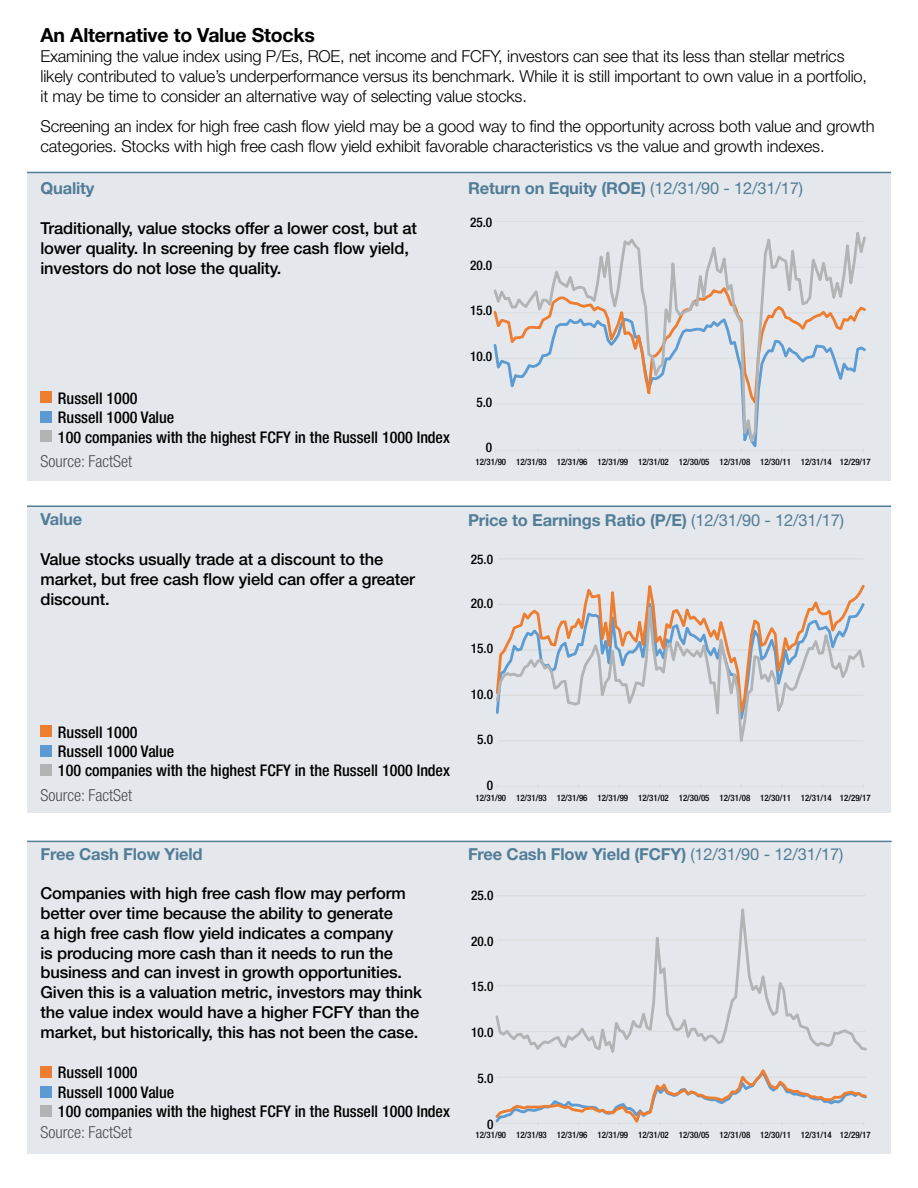
<style>
.page{position:relative;width:918px;height:1188px;background:#fff}
.page>*{position:absolute;margin:0;border:0;box-sizing:border-box;transform-origin:0 0}
.t1{font:700 19.5px "Helvetica Neue";letter-spacing:-.01em;color:#000}
.t2{font:500 16.5px/19.8px "Helvetica Neue";letter-spacing:-.01em;color:#000}
.t3{font:300 16.5px/19.8px "Helvetica Neue";letter-spacing:-.01em;color:#000}
.t4{font:700 16.5px "Helvetica Neue";letter-spacing:-.01em;color:#527d97}
.t5{font:300 condensed 16.5px "Helvetica Neue";color:#4d4d4f}
.t6{font:500 condensed 16.05px/19.4px "Helvetica Neue";color:#000}
.t7{font:500 condensed 13.35px "Helvetica Neue";color:#000}
.t8{font:500 condensed 8.85px "Helvetica Neue";color:#000}
.s1{font-weight:400}
</style>
<div class="page">
<div style="left:27px;top:507px;width:864px;height:305px;background:#e4e8ed"></div>
<div style="left:27px;top:173px;width:864px;height:308px;background:#e4e8ed"></div>
<div style="left:27px;top:842px;width:864px;height:311px;background:#e4e8ed"></div>
<hr style="left:27px;top:172px;width:864px;height:1px;background:#527d97">
<hr style="left:27px;top:506px;width:864px;height:1px;background:#527d97">
<hr style="left:27px;top:841px;width:865px;height:1px;background:#527d97">
<div style="left:40px;top:392px;width:12px;height:11px;background:#ed7d30"></div>
<div style="left:40px;top:412px;width:12px;height:11px;background:#5c9ad3"></div>
<div style="left:40px;top:431px;width:12px;height:11px;background:#b1b3b5"></div>
<div style="left:40px;top:1066px;width:12px;height:11px;background:#ed7d30"></div>
<div style="left:40px;top:1086px;width:12px;height:11px;background:#5c9ad3"></div>
<div style="left:40px;top:1105px;width:12px;height:11px;background:#b1b3b5"></div>
<svg style="left:493px;top:221px;width:373px;height:230px"></svg>
<hr style="left:497px;top:786px;width:366px;height:1px;background:#dcddde">
<svg style="left:497px;top:558px;width:366px;height:1px"></svg>
<svg style="left:495px;top:584px;width:370px;height:158px"></svg>
<svg style="left:495px;top:895px;width:372px;height:158px"></svg>
<svg style="left:495px;top:1069px;width:372px;height:56px"></svg>
<div style="left:40px;top:726px;width:12px;height:11px;background:#ed7d30"></div>
<div style="left:40px;top:746px;width:12px;height:11px;background:#5c9ad3"></div>
<div style="left:40px;top:764px;width:12px;height:12px;background:#b1b3b5"></div>
<p class="t1" style="left:40px;top:23px;width:276px">An Alternative to Value Stocks</p>
<p class="t3" style="left:40px;top:46px;width:828px">Examining the value index using P/Es, ROE, net income and FCFY, investors can see that its less than stellar metrics likely contributed to value’s underperformance versus its benchmark. While it is still important to own value in a portfolio, it may be time to consider an alternative way of selecting value stocks.</p>
<p class="t3" style="left:40px;top:116px;width:836px">Screening an index for high free cash flow yield may be a good way to find the opportunity across both value and growth categories. Stocks with high free cash flow yield exhibit favorable characteristics vs the value and growth indexes.</p>
<p class="t4" style="left:40px;top:178px;width:55px">Quality</p>
<p class="t4" style="left:468px;top:178px;width:337px">Return on Equity (ROE) <span class="s1">(12/31/90 - 12/31/17)</span></p>
<p class="t2" style="left:40px;top:218px;width:378px">Traditionally, value stocks offer a lower cost, but at lower quality. In screening by free cash flow yield, investors do not lose the quality.</p>
<p class="t7" style="left:470px;top:215px;width:24px">25.0</p>
<p class="t7" style="left:470px;top:257px;width:24px">20.0</p>
<p class="t7" style="left:470px;top:303px;width:24px">15.0</p>
<p class="t6" style="left:58px;top:388px;width:394px">Russell 1000<br>Russell 1000 Value<br>100 companies with the highest FCFY in the Russell 1000 Index</p>
<p class="t5" style="left:40px;top:451px;width:93px">Source: FactSet</p>
<p class="t4" style="left:40px;top:509px;width:43px">Value</p>
<p class="t2" style="left:40px;top:549px;width:376px">Value stocks usually trade at a discount to the market, but free cash flow yield can offer a greater discount.</p>
<p class="t6" style="left:58px;top:722px;width:394px">Russell 1000<br>Russell 1000 Value<br>100 companies with the highest FCFY in the Russell 1000 Index</p>
<p class="t5" style="left:40px;top:786px;width:93px">Source: FactSet</p>
<p class="t4" style="left:41px;top:844px;width:164px">Free Cash Flow Yield</p>
<p class="t2" style="left:41px;top:883px;width:383px">Companies with high free cash flow may perform better over time because the ability to generate<br>a high free cash flow yield indicates a company<br>is producing more cash than it needs to run the business and can invest in growth opportunities.<br>Given this is a valuation metric, investors may think the value index would have a higher FCFY than the market, but historically, this has not been the case.</p>
<p class="t6" style="left:58px;top:1063px;width:394px">Russell 1000<br>Russell 1000 Value<br>100 companies with the highest FCFY in the Russell 1000 Index</p>
<p class="t5" style="left:40px;top:1123px;width:93px">Source: FactSet</p>
<p class="t7" style="left:470px;top:348px;width:24px">10.0</p>
<p class="t7" style="left:476px;top:394px;width:17px">5.0</p>
<p class="t7" style="left:486px;top:440px;width:8px">0</p>
<p class="t8" style="left:475px;top:457px;width:397px">12/31/90 12/31/93 12/31/96 12/31/99 12/31/02 12/30/05 12/31/08 12/30/11 12/31/14 12/29/17</p>
<p class="t4" style="left:468px;top:510px;width:378px">Price to Earnings Ratio (P/E) <span class="s1">(12/31/90 - 12/31/17)</span></p>
<p class="t7" style="left:471px;top:551px;width:24px">25.0</p>
<p class="t7" style="left:471px;top:595px;width:24px">20.0</p>
<p class="t7" style="left:471px;top:640px;width:24px">15.0</p>
<p class="t7" style="left:471px;top:686px;width:24px">10.0</p>
<p class="t7" style="left:477px;top:731px;width:17px">5.0</p>
<p class="t7" style="left:487px;top:777px;width:8px">0</p>
<p class="t8" style="left:475px;top:793px;width:397px">12/31/90 12/31/93 12/31/96 12/31/99 12/31/02 12/30/05 12/31/08 12/30/11 12/31/14 12/29/17</p>
<p class="t4" style="left:468px;top:844px;width:377px">Free Cash Flow Yield (FCFY) <span class="s1">(12/31/90 - 12/31/17)</span></p>
<p class="t7" style="left:471px;top:887px;width:24px">25.0</p>
<p class="t7" style="left:471px;top:933px;width:24px">20.0</p>
<p class="t7" style="left:471px;top:979px;width:24px">15.0</p>
<p class="t7" style="left:471px;top:1024px;width:24px">10.0</p>
<p class="t7" style="left:478px;top:1070px;width:17px">5.0</p>
<p class="t7" style="left:487px;top:1116px;width:8px">0</p>
<p class="t8" style="left:475px;top:1130px;width:397px">12/31/90 12/31/93 12/31/96 12/31/99 12/31/02 12/30/05 12/31/08 12/30/11 12/31/14 12/29/17</p>
</div>
